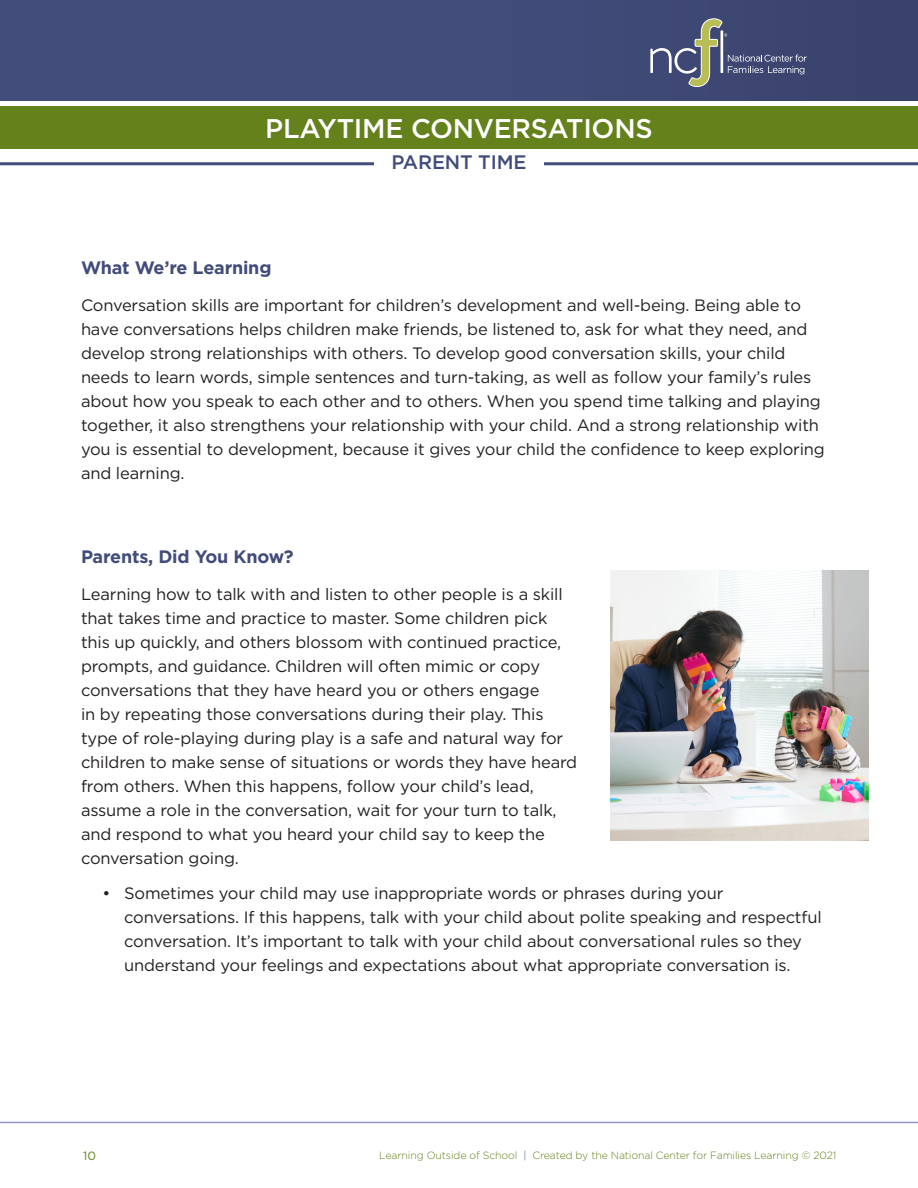
<style>
.page{position:relative;width:918px;height:1188px;background:#fff}
.page>*{position:absolute;margin:0;border:0;box-sizing:border-box;transform-origin:0 0}
.Head{font:500 27px "Gotham";letter-spacing:-.01em;color:#fff}
.Head-2{font:500 19.5px "Gotham";letter-spacing:-.01em;color:#424c7a}
.Subhead{font:700 18px "Gotham";letter-spacing:-.01em;color:#424c7a}
.Body{font:16.5px/24px "Gotham";letter-spacing:-.01em;color:#231f20}
.t1{font:12px "Gotham";color:#64811c}
.t2{font:300 10.5px "Gotham";letter-spacing:-.01em;color:#64811c}
.s1{color:#424c7a}
</style>
<div class="page">
<hr style="left:0;top:1122px;width:918px;height:1px;background:#9196c9">
<div style="left:0;top:0;width:918px;height:101px;background:#424c7a"></div>
<div style="left:0;top:106px;width:918px;height:43px;background:#64811c"></div>
<hr style="left:0;top:162px;width:918px;height:3px;background:#424c7a">
<img style="left:611px;top:570px;width:257px;height:271px">
<div style="left:374px;top:154px;width:170px;height:19px;background:#fff"></div>
<div style="left:326px;top:0;width:592px;height:101px;background:linear-gradient(to right,#444e7e,#3a436b)"></div>
<svg style="left:650px;top:18px;width:157px;height:69px"></svg>
<p class="Head" style="left:265px;top:111px;width:389px">PLAYTIME CONVERSATIONS</p>
<p class="Head-2" style="left:392px;top:150px;width:136px">PARENT TIME</p>
<p class="Subhead" style="left:81px;top:255px;width:192px">What We’re Learning</p>
<p class="Body" style="left:81px;top:293px;width:745px">Conversation skills are important for children’s development and well-being. Being able to have conversations helps children make friends, be listened to, ask for what they need, and develop strong relationships with others. To develop good conversation skills, your child needs to learn words, simple sentences and turn-taking, as well as follow your family’s rules about how you speak to each other and to others. When you spend time talking and playing together, it also strengthens your relationship with your child. And a strong relationship with you is essential to development, because it gives your child the confidence to keep exploring and learning.</p>
<p class="Subhead" style="left:81px;top:544px;width:214px">Parents, Did You Know?</p>
<p class="Body" style="left:81px;top:582px;width:498px">Learning how to talk with and listen to other people is a skill that takes time and practice to master. Some children pick this up quickly, and others blossom with continued practice, prompts, and guidance. Children will often mimic or copy conversations that they have heard you or others engage<br>in by repeating those conversations during their play. This type of role-playing during play is a safe and natural way for children to make sense of situations or words they have heard from others. When this happens, follow your child’s lead, assume a role in the conversation, wait for your turn to talk, and respond to what you heard your child say to keep the conversation going.</p>
<p class="Body" style="left:124px;top:881px;width:699px;text-indent:-22px">• Sometimes your child may use inappropriate words or phrases during your conversations. If this happens, talk with your child about polite speaking and respectful conversation. It’s important to talk with your child about conversational rules so they understand your feelings and expectations about what appropriate conversation is.</p>
<p class="t1" style="left:83px;top:1148px;width:14px">10</p>
<p class="t2" style="left:379px;top:1148px;width:458px">Learning Outside of School <span class="s1">|</span> Created by the National Center for Families Learning © 2021</p>
</div>
